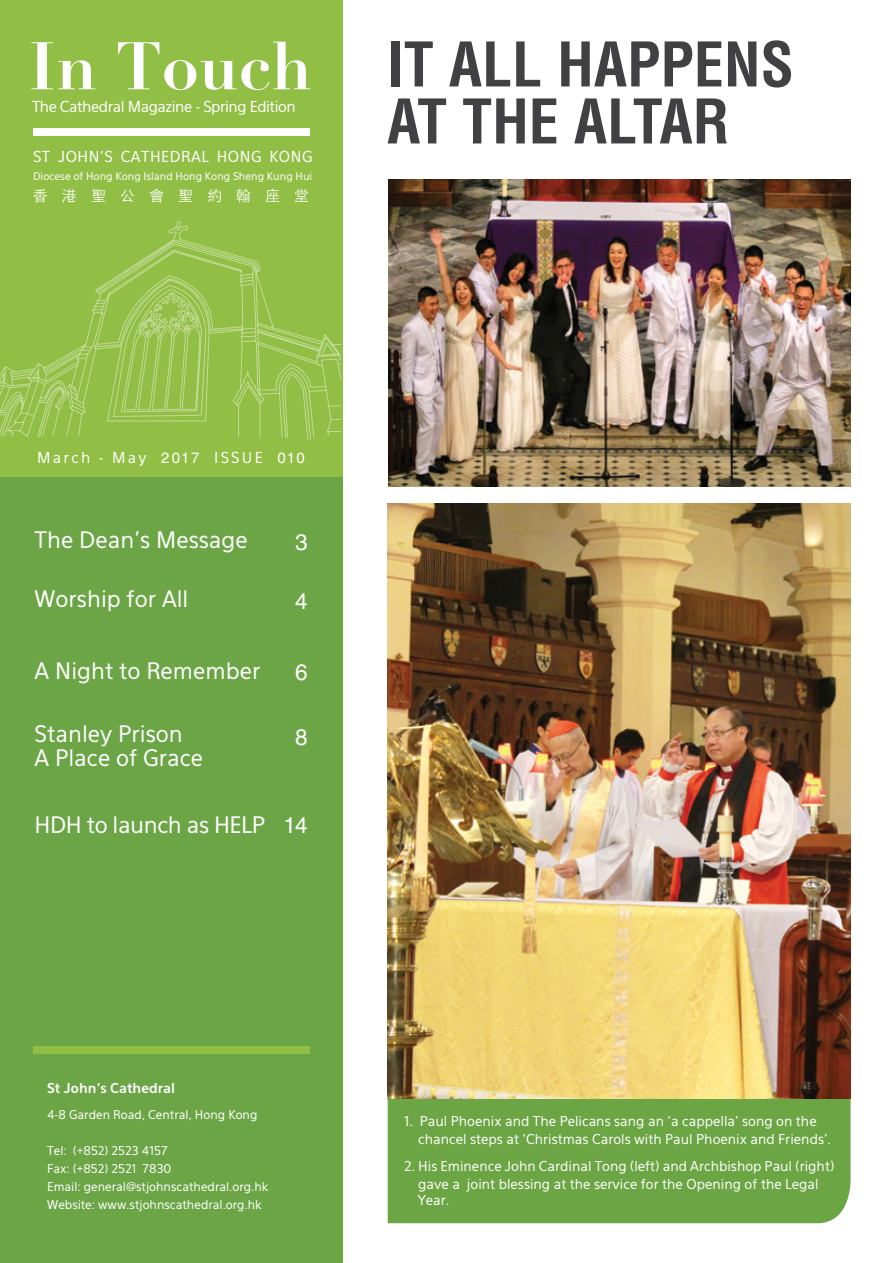
<style>
.page{position:relative;width:893px;height:1263px;background:#fff}
.page>*{position:absolute;margin:0;border:0;box-sizing:border-box;transform-origin:0 0}
.t1{font:700 66px "Didot";color:#fff}
.t2{font:700 condensed 60px/57px "Helvetica LT Std";color:#414042}
.t3{font:22.5px/24px "Eau Sans Book Os F";color:#fff}
.t4{font:22.5px "Eau Sans Book Os F";letter-spacing:-.02em;color:#fff}
.t5{font:22.5px "Helvetica LT Std";color:#fff}
.t6{font:15px "Eau Sans";letter-spacing:-.03em;color:#fff}
.t7{font:15px "Eau Sans";letter-spacing:.035em;color:#fff}
.t8{font:15px "Eau Sans Book Os F";letter-spacing:.15em;color:#fff}
.t9{font:300 15px "ST Heiti SC";letter-spacing:.935em;color:#fff}
.t10{font:13.5px/18px "Eau Sans";color:#fff}
.t11{font:700 13.5px "Eau Sans";color:#fff}
.t12{font:12px/18px "Eau Sans";color:#fff}
.t13{font:10.5px "Eau Sans";color:#fff}
.s1{font-family:"Helvetica LT Std"}
</style>
<div class="page">
<div style="left:0;top:432px;width:342px;height:831px;background:#6ca546"></div>
<div style="left:33px;top:1046px;width:276px;height:7px;background:#8ebe43"></div>
<div style="left:0;top:0;width:342px;height:477px;background:#91be44"></div>
<svg style="left:0;top:221px;width:341px;height:219px"></svg>
<div style="left:388px;top:1096px;width:463px;height:127px;background:#6ca544"></div>
<div style="left:33px;top:128px;width:276px;height:7px;background:#fff"></div>
<img style="left:388px;top:179px;width:462px;height:307px">
<img style="left:388px;top:503px;width:462px;height:595px">
<h1 class="t1" style="left:29px;top:25px;width:285px">In Touch</h1>
<p class="t6" style="left:32px;top:97px;width:265px">The Cathedral Magazine - Spring Edition</p>
<p class="t7" style="left:33px;top:147px;width:281px">ST JOHN’S CATHEDRAL HONG KONG</p>
<p class="t13" style="left:33px;top:170px;width:281px">Diocese of Hong Kong Island Hong Kong Sheng Kung Hui</p>
<p class="t9" style="left:33px;top:183px;width:278px">香港聖公會聖約翰座堂</p>
<h2 class="t2" style="left:387px;top:36px;width:408px">IT ALL HAPPENS<br>AT THE ALTAR</h2>
<p class="t8" style="left:37px;top:448px;width:269px">March - May <span class="s1">2017</span> ISSUE <span class="s1">010</span></p>
<h3 class="t3" style="left:35px;top:528px;width:215px">The Dean’s Message</h3>
<h3 class="t3" style="left:35px;top:587px;width:155px">Worship for All</h3>
<h3 class="t5" style="left:295px;top:529px;width:14px">3</h3>
<h3 class="t5" style="left:295px;top:588px;width:14px">4</h3>
<h3 class="t3" style="left:35px;top:659px;width:227px">A Night to Remember</h3>
<h3 class="t5" style="left:295px;top:659px;width:14px">6</h3>
<h3 class="t3" style="left:35px;top:722px;width:170px">Stanley Prison<br>A Place of Grace</h3>
<h3 class="t5" style="left:295px;top:724px;width:14px">8</h3>
<h3 class="t4" style="left:35px;top:812px;width:232px">HDH to launch as HELP</h3>
<h3 class="t5" style="left:284px;top:812px;width:26px">14</h3>
<p class="t11" style="left:47px;top:1080px;width:129px">St John’s Cathedral</p>
<p class="t12" style="left:47px;top:1105px;width:212px">4-8 Garden Road, Central, Hong Kong</p>
<p class="t12" style="left:47px;top:1141px;width:222px">Tel: (+852) 2523 4157<br>Fax: (+852) 2521 7830<br>Email: general@stjohnscathedral.org.hk<br>Website: www.stjohnscathedral.org.hk</p>
<p class="t10" style="left:418px;top:1112px;width:414px;text-indent:-14px">1. Paul Phoenix and The Pelicans sang an ‘a cappella’ song on the chancel steps at ‘Christmas Carols with Paul Phoenix and Friends’.</p>
<p class="t10" style="left:404px;top:1157px;width:432px;text-align:center">2. His Eminence John Cardinal Tong (left) and Archbishop Paul (right) gave a joint blessing at the service for the Opening of the Legal</p>
<p class="t10" style="left:418px;top:1191px;width:33px">Year.</p>
</div>
